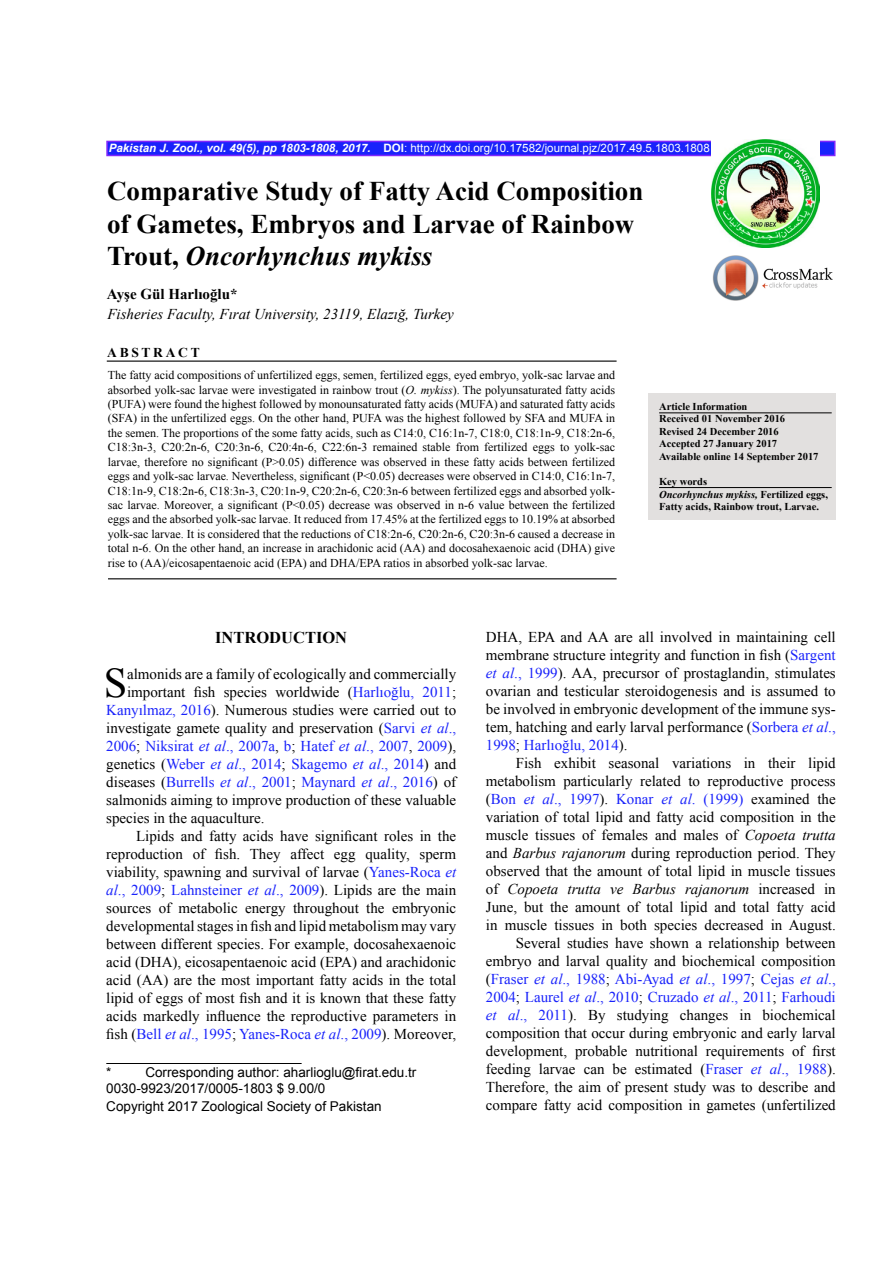
<style>
.page{position:relative;width:893px;height:1263px;background:#fff}
.page>*{position:absolute;margin:0;border:0;box-sizing:border-box;transform-origin:0 0}
.t1{font:42.15px "Times New Roman";color:#000}
.t2{font:700 27px/32.4px "Times New Roman";color:#000}
.t3{font:700 16.5px "Times New Roman";color:#000}
.t4{font:15px/18px "Times New Roman";color:#000;text-align:justify}
.t5{font:15px "Times New Roman";color:#1922fb}
.t6{font:italic 15px "Times New Roman";color:#000}
.t7{font:700 15px "Times New Roman";color:#000}
.t8{font:13.5px/16.2px "Arial";color:#000}
.t9{font:700 13.5px "Times New Roman";letter-spacing:.2em;color:#000}
.t10{font:12px/14.4px "Times New Roman";color:#000;text-align:justify}
.t11{font:11.55px "Arial";color:#fff}
.t12{font:700 10.5px/12.6px "Times New Roman";color:#000}
.s1{font-weight:700;font-style:italic}
.s2{font-weight:700}
.s3{font-style:italic}
.s4{color:#1922fb}
.s5{font-style:italic;color:#1922fb}
.s6{color:#000}
</style>
<div class="page">
<img style="left:713px;top:255px;width:120px;height:45px">
<div style="left:106px;top:141px;width:729px;height:15px;background:#1922fb;border:2px solid #8027fb"></div>
<img style="left:711px;top:139px;width:108px;height:108px">
<div style="left:649px;top:394px;width:187px;height:126px;background:#e2e0df"></div>
<hr style="left:659px;top:487px;width:173px;height:1px;background:#000">
<hr style="left:107px;top:361px;width:510px;height:1px;background:#000">
<hr style="left:108px;top:578px;width:509px;height:1px;background:#000">
<hr style="left:659px;top:412px;width:173px;height:1px;background:#000">
<hr style="left:106px;top:1063px;width:196px;height:1px;background:#000">
<p class="t11" style="left:109px;top:140px;width:602px"><span class="s1">Pakistan J. Zool., vol. 49(5), pp 1803-1808, 2017.</span> <span class="s2">DOI</span>: http://dx.doi.org/10.17582/journal.pjz/2017.49.5.1803.1808</p>
<h2 class="t2" style="left:107px;top:174px;width:538px">Comparative Study of Fatty Acid Composition of Gametes, Embryos and Larvae of Rainbow<br>Trout, <span class="s3">Oncorhynchus mykiss</span></h2>
<p class="t7" style="left:107px;top:284px;width:132px">Ayşe Gül Harlıoğlu*</p>
<p class="t6" style="left:107px;top:303px;width:348px">Fisheries Faculty, Fırat University, 23119, Elazığ, Turkey</p>
<p class="t9" style="left:107px;top:343px;width:94px">ABSTRACT</p>
<p class="t10" style="left:108px;top:368px;width:509px">The fatty acid compositions of unfertilized eggs, semen, fertilized eggs, eyed embryo, yolk-sac larvae and absorbed yolk-sac larvae were investigated in rainbow trout (<span class="s3">O. mykiss</span>). The polyunsaturated fatty acids (PUFA) were found the highest followed by monounsaturated fatty acids (MUFA) and saturated fatty acids (SFA) in the unfertilized eggs. On the other hand, PUFA was the highest followed by SFA and MUFA in the semen. The proportions of the some fatty acids, such as C14:0, C16:1n-7, C18:0, C18:1n-9, C18:2n-6, C18:3n-3, C20:2n-6, C20:3n-6, C20:4n-6, C22:6n-3 remained stable from fertilized eggs to yolk-sac larvae, therefore no significant (P&gt;0.05) difference was observed in these fatty acids between fertilized eggs and yolk-sac larvae. Nevertheless, significant (P&lt;0.05) decreases were observed in C14:0, C16:1n-7, C18:1n-9, C18:2n-6, C18:3n-3, C20:1n-9, C20:2n-6, C20:3n-6 between fertilized eggs and absorbed yolk&shy;sac larvae. Moreover, a significant (P&lt;0.05) decrease was observed in n-6 value between the fertilized eggs and the absorbed yolk-sac larvae. It reduced from 17.45% at the fertilized eggs to 10.19% at absorbed yolk-sac larvae. It is considered that the reductions of C18:2n-6, C20:2n-6, C20:3n-6 caused a decrease in total n-6. On the other hand, an increase in arachidonic acid (AA) and docosahexaenoic acid (DHA) give rise to (AA)/eicosapentaenoic acid (EPA) and DHA/EPA ratios in absorbed yolk-sac larvae.</p>
<p class="t12" style="left:659px;top:399px;width:161px">Article Information<br>Received 01 November 2016<br>Revised 24 December 2016<br>Accepted 27 January 2017<br>Available online 14 September 2017</p>
<p class="t12" style="left:659px;top:475px;width:170px">Key words<br><span class="s3">Oncorhynchus mykiss,</span> Fertilized eggs,<br>Fatty acids, Rainbow trout, Larvae.</p>
<p class="t3" style="left:215px;top:626px;width:134px">INTRODUCTION</p>
<h1 class="t1" style="left:104px;top:654px;width:25px">S</h1>
<p class="t4" style="left:127px;top:664px;width:331px">almonids are a family of ecologically and commercially</p>
<p class="t4" style="left:127px;top:682px;width:331px">important fish species worldwide (<span class="s4">Harlıoğlu, 2011</span>;</p>
<p class="t4" style="left:106px;top:700px;width:351px"><span class="s4">Kanyılmaz, 2016</span>). Numerous studies were carried out to</p>
<p class="t4" style="left:106px;top:718px;width:351px">investigate gamete quality and preservation (<span class="s4">Sarvi</span> <span class="s5">et al</span><span class="s4">.,</span></p>
<p class="t5" style="left:106px;top:735px;width:351px">2006<span class="s6">;</span> Niksirat <span class="s3">et al</span>., 2007a<span class="s6">,</span> b<span class="s6">;</span> Hatef <span class="s3">et al</span>., 2007<span class="s6">,</span> 2009<span class="s6">),</span></p>
<p class="t5" style="left:106px;top:753px;width:351px"><span class="s6">genetics (</span>Weber <span class="s3">et al</span>., 2014<span class="s6">;</span> Skagemo <span class="s3">et al</span>., 2014<span class="s6">) and</span></p>
<p class="t5" style="left:106px;top:771px;width:351px"><span class="s6">diseases (</span>Burrells <span class="s3">et al</span>., 2001<span class="s6">;</span> Maynard <span class="s3">et al</span>., 2016<span class="s6">) of</span></p>
<p class="t4" style="left:106px;top:790px;width:351px">salmonids aiming to improve production of these valuable</p>
<p class="t4" style="left:106px;top:808px;width:160px">species in the aquaculture.</p>
<p class="t4" style="left:136px;top:826px;width:322px">Lipids and fatty acids have significant roles in the</p>
<p class="t4" style="left:106px;top:844px;width:351px">reproduction of fish. They affect egg quality, sperm</p>
<p class="t4" style="left:106px;top:862px;width:351px">viability, spawning and survival of larvae (<span class="s4">Yanes-Roca</span> <span class="s5">et</span></p>
<p class="t5" style="left:106px;top:879px;width:351px"><span class="s3">al</span>., 2009<span class="s6">;</span> Lahnsteiner <span class="s3">et al</span>., 2009<span class="s6">). Lipids are the main</span></p>
<p class="t4" style="left:106px;top:898px;width:351px">sources of metabolic energy throughout the embryonic</p>
<p class="t4" style="left:106px;top:916px;width:351px">developmental stages in fish and lipid metabolism may vary</p>
<p class="t4" style="left:106px;top:934px;width:351px">between different species. For example, docosahexaenoic</p>
<p class="t4" style="left:106px;top:952px;width:351px">acid (DHA), eicosapentaenoic acid (EPA) and arachidonic</p>
<p class="t4" style="left:106px;top:970px;width:351px">acid (AA) are the most important fatty acids in the total</p>
<p class="t4" style="left:106px;top:988px;width:351px">lipid of eggs of most fish and it is known that these fatty</p>
<p class="t4" style="left:106px;top:1006px;width:351px">acids markedly influence the reproductive parameters in</p>
<p class="t5" style="left:106px;top:1023px;width:351px"><span class="s6">fish (</span>Bell <span class="s3">et al</span>., 1995<span class="s6">;</span> Yanes-Roca <span class="s3">et al</span>., 2009<span class="s6">). Moreover,</span></p>
<p class="t8" style="left:106px;top:1064px;width:7px">*</p>
<p class="t8" style="left:106px;top:1064px;width:312px;text-indent:39px">Corresponding author: aharlioglu@firat.edu.tr<br>0030-9923/2017/0005-1803 $ 9.00/0</p>
<p class="t8" style="left:106px;top:1098px;width:277px">Copyright 2017 Zoological Society of Pakistan</p>
<p class="t4" style="left:486px;top:628px;width:351px">DHA, EPA and AA are all involved in maintaining cell membrane structure integrity and function in fish (<span class="s4">Sargent </span><span class="s5">et al</span><span class="s4">., 1999</span>). AA, precursor of prostaglandin, stimulates ovarian and testicular steroidogenesis and is assumed to be involved in embryonic development of the immune sys&shy;tem, hatching and early larval performance (<span class="s4">Sorbera</span> <span class="s5">et al</span><span class="s4">., 1998</span>; <span class="s4">Harlıoğlu, 2014</span>).</p>
<p class="t4" style="left:486px;top:754px;width:351px;text-align:right">Fish exhibit seasonal variations in their lipid metabolism particularly related to reproductive process (<span class="s4">Bon</span> <span class="s5">et al</span><span class="s4">., 1997</span>). <span class="s4">Konar</span> <span class="s5">et al</span><span class="s4">. (1999)</span> examined the variation of total lipid and fatty acid composition in the muscle tissues of females and males of <span class="s3">Copoeta trutta </span>and <span class="s3">Barbus rajanorum</span> during reproduction period. They observed that the amount of total lipid in muscle tissues of <span class="s3">Copoeta trutta ve Barbus rajanorum</span> increased in June, but the amount of total lipid and total fatty acid in muscle tissues in both species decreased in August.<br>Several studies have shown a relationship between embryo and larval quality and biochemical composition (<span class="s4">Fraser</span> <span class="s5">et al</span><span class="s4">., 1988</span>; <span class="s4">Abi-Ayad</span> <span class="s5">et al</span><span class="s4">., 1997</span>; <span class="s4">Cejas</span> <span class="s5">et al</span><span class="s4">., 2004</span>; <span class="s4">Laurel</span> <span class="s5">et al</span><span class="s4">., 2010</span>; <span class="s4">Cruzado</span> <span class="s5">et al</span><span class="s4">., 2011</span>; <span class="s4">Farhoudi </span><span class="s5">et al</span><span class="s4">., 2011</span>). By studying changes in biochemical composition that occur during embryonic and early larval development, probable nutritional requirements of first feeding larvae can be estimated (<span class="s4">Fraser</span> <span class="s5">et al</span><span class="s4">., 1988</span>).<br>Therefore, the aim of present study was to describe and compare fatty acid composition in gametes (unfertilized</p>
</div>
